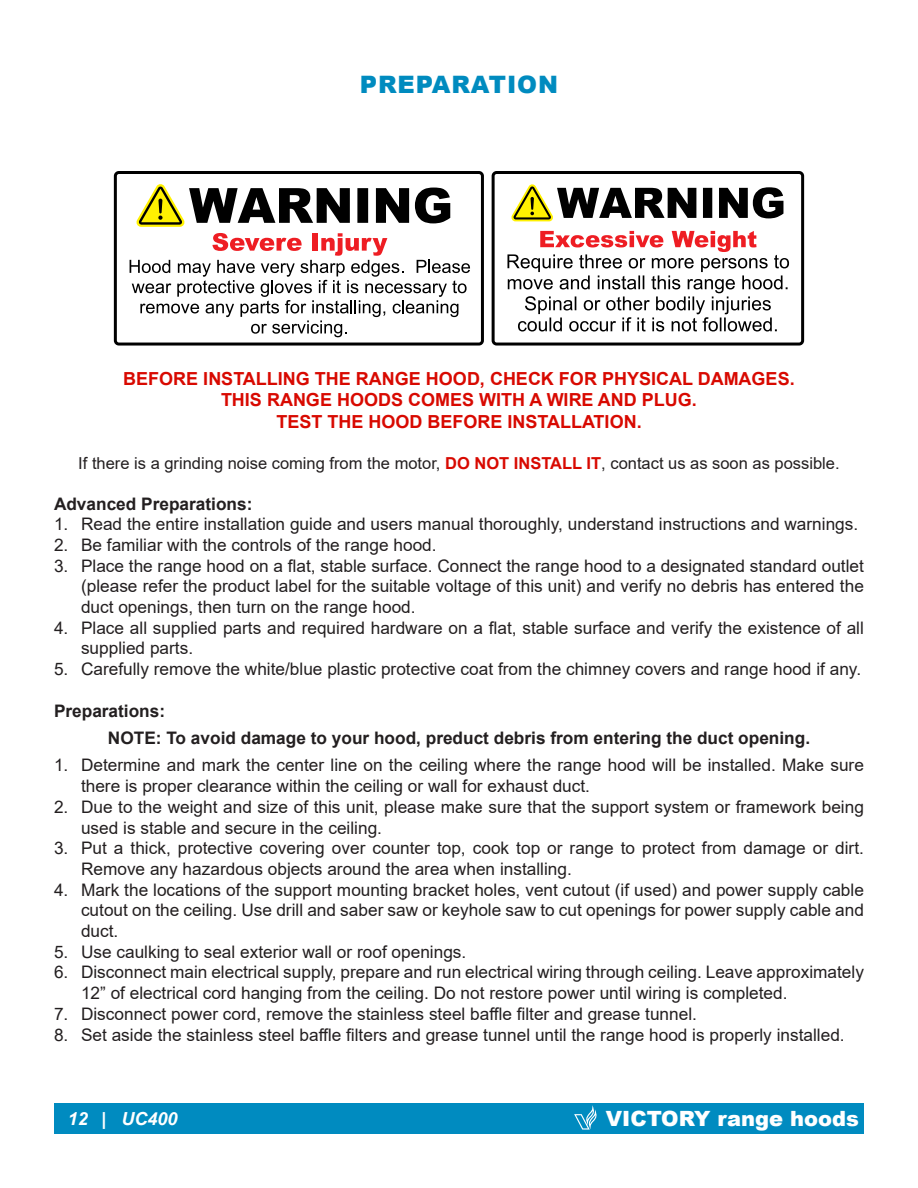
<style>
.page{position:relative;width:918px;height:1188px;background:#fff}
.page>*{position:absolute;margin:0;border:0;box-sizing:border-box;transform-origin:0 0}
.t1{font:900 24px "Arial";letter-spacing:.035em;color:#008bbf}
.t2{font:900 21px "Arial";color:#fff}
.t3{font:700 18px "Arial";color:#d80900}
.t4{font:italic 700 18px "Arial";color:#fff}
.t5{font:17.25px/20.7px "Arial";color:#231f20}
.t6{font:700 17.25px "Arial";color:#231f20}
.t7{font:16.5px "Arial";color:#231f20}
.s1{font-weight:700;color:#d80900}
</style>
<div class="page">
<div style="left:54px;top:1104px;width:805px;height:30px;background:#008bc0"></div>
<svg style="left:574px;top:1105px;width:23px;height:25px"></svg>
<div style="left:492px;top:171px;width:312px;height:175px;border:3px solid #000;border-radius:4px"></div>
<svg style="left:511px;top:184px;width:272px;height:37px"></svg>
<svg style="left:507px;top:231px;width:282px;height:101px"></svg>
<div style="left:114px;top:171px;width:370px;height:175px;border:3px solid #000;border-radius:4px"></div>
<svg style="left:136px;top:184px;width:314px;height:43px"></svg>
<svg style="left:130px;top:233px;width:340px;height:104px"></svg>
<p class="t1" style="left:360px;top:67px;width:200px">PREPARATION</p>
<p class="t3" style="left:123px;top:366px;width:673px">BEFORE INSTALLING THE RANGE HOOD, CHECK FOR PHYSICAL DAMAGES.</p>
<p class="t3" style="left:221px;top:387px;width:477px">THIS RANGE HOODS COMES WITH A WIRE AND PLUG.</p>
<p class="t3" style="left:276px;top:409px;width:367px">TEST THE HOOD BEFORE INSTALLATION.</p>
<p class="t7" style="left:78px;top:452px;width:763px">If there is a grinding noise coming from the motor, <span class="s1">DO NOT INSTALL IT</span>, contact us as soon as possible.</p>
<p class="t6" style="left:54px;top:491px;width:200px">Advanced Preparations:</p>
<p class="t5" style="left:54px;top:514px;width:806px">1. Read the entire installation guide and users manual thoroughly, understand instructions and warnings.</p>
<p class="t5" style="left:54px;top:534px;width:384px">2. Be familiar with the controls of the range hood.</p>
<p class="t5" style="left:81px;top:555px;width:784px;text-align:justify;text-indent:-27px">3. Place the range hood on a flat, stable surface. Connect the range hood to a designated standard outlet (please refer the product label for the suitable voltage of this unit) and verify no debris has entered the duct openings, then turn on the range hood.</p>
<p class="t5" style="left:81px;top:617px;width:784px;text-indent:-27px">4. Place all supplied parts and required hardware on a flat, stable surface and verify the existence of all supplied parts.</p>
<p class="t5" style="left:54px;top:659px;width:809px">5. Carefully remove the white/blue plastic protective coat from the chimney covers and range hood if any.</p>
<p class="t6" style="left:54px;top:698px;width:113px">Preparations:</p>
<p class="t6" style="left:108px;top:726px;width:704px">NOTE: To avoid damage to your hood, preduct debris from entering the duct opening.</p>
<p class="t5" style="left:81px;top:755px;width:784px;text-indent:-27px">1. Determine and mark the center line on the ceiling where the range hood will be installed. Make sure there is proper clearance within the ceiling or wall for exhaust duct.</p>
<p class="t5" style="left:81px;top:796px;width:784px;text-indent:-27px">2. Due to the weight and size of this unit, please make sure that the support system or framework being used is stable and secure in the ceiling.</p>
<p class="t5" style="left:81px;top:838px;width:784px;text-indent:-27px">3. Put a thick, protective covering over counter top, cook top or range to protect from damage or dirt.<br>Remove any hazardous objects around the area when installing.</p>
<p class="t5" style="left:81px;top:879px;width:784px;text-align:justify;text-indent:-27px">4. Mark the locations of the support mounting bracket holes, vent cutout (if used) and power supply cable cutout on the ceiling. Use drill and saber saw or keyhole saw to cut openings for power supply cable and duct.</p>
<p class="t5" style="left:54px;top:941px;width:414px">5. Use caulking to seal exterior wall or roof openings.</p>
<p class="t5" style="left:81px;top:962px;width:784px;text-indent:-27px">6. Disconnect main electrical supply, prepare and run electrical wiring through ceiling. Leave approximately<br>12” of electrical cord hanging from the ceiling. Do not restore power until wiring is completed.</p>
<p class="t5" style="left:54px;top:1003px;width:645px">7. Disconnect power cord, remove the stainless steel baffle filter and grease tunnel.</p>
<p class="t5" style="left:54px;top:1024px;width:792px">8. Set aside the stainless steel baffle filters and grease tunnel until the range hood is properly installed.</p>
<p class="t4" style="left:68px;top:1106px;width:111px">12 | UC400</p>
<p class="t2" style="left:606px;top:1104px;width:255px">VICTORY range hoods</p>
</div>
